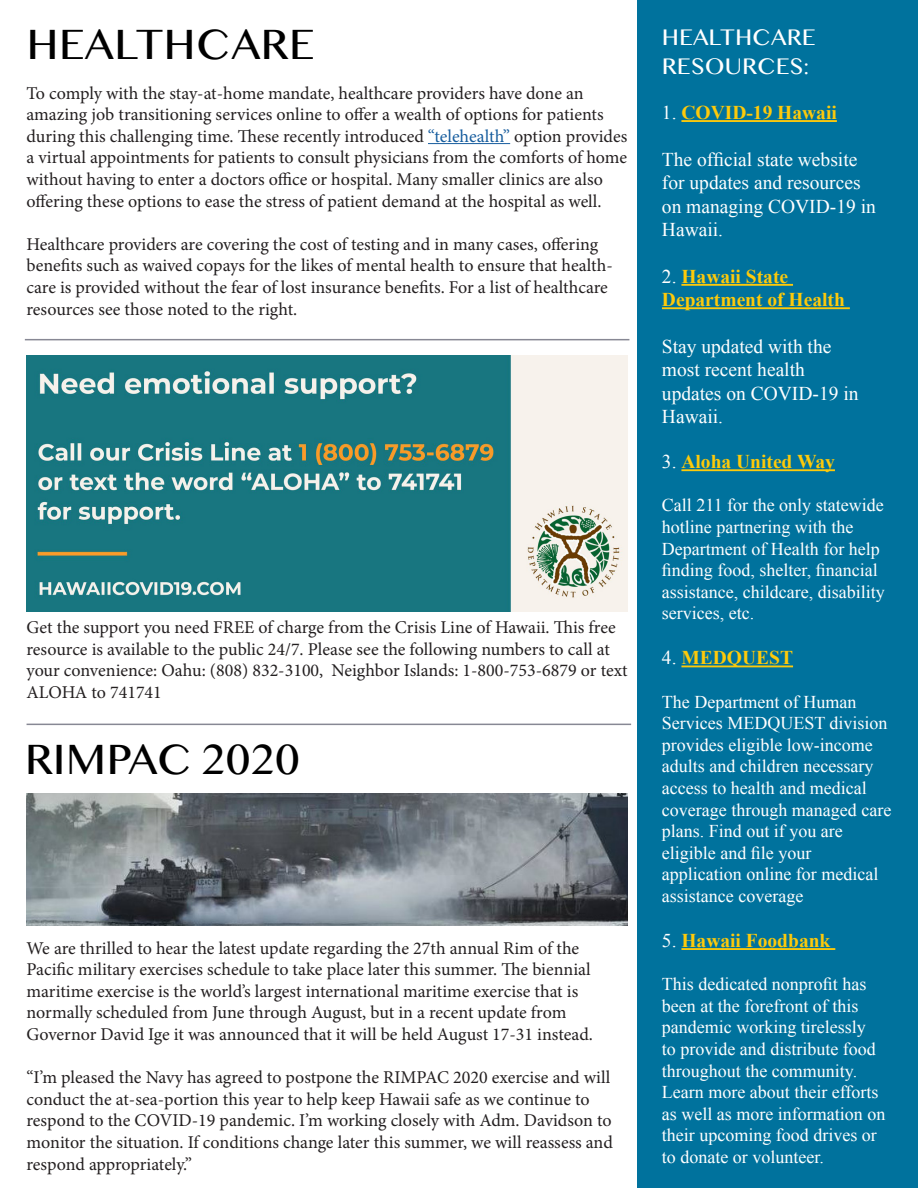
<style>
.page{position:relative;width:918px;height:1188px;background:#fff}
.page>*{position:absolute;margin:0;border:0;box-sizing:border-box;transform-origin:0 0}
.t1{font:45px "Sinhala MN";color:#000}
.t2{font:24px/28.8px "Sinhala MN";color:#fff}
.t3{font:19.5px/23.4px "Times New Roman";color:#fff}
.t4{font:700 19.5px/23.4px "Times New Roman";color:#feca0a}
.t5{font:18px/21.6px "Minion Pro";letter-spacing:-.005em;color:#231f20}
.t6{font:18px/21.6px "Times New Roman";color:#fff}
.s1{color:#175d9e}
.s2{font-weight:400;color:#fff}
</style>
<div class="page">
<hr style="left:428px;top:143px;width:82px;height:1px;background:#175d9e">
<div style="left:637px;top:0;width:281px;height:1188px;background:#00729d"></div>
<hr style="left:681px;top:120px;width:156px;height:2px;background:#feca0a">
<hr style="left:681px;top:284px;width:112px;height:2px;background:#feca0a">
<hr style="left:662px;top:307px;width:188px;height:2px;background:#feca0a">
<hr style="left:681px;top:469px;width:154px;height:2px;background:#feca0a">
<hr style="left:681px;top:666px;width:112px;height:1px;background:#feca0a">
<hr style="left:681px;top:948px;width:154px;height:2px;background:#feca0a">
<img style="left:27px;top:355px;width:601px;height:257px">
<hr style="left:25px;top:339px;width:604px;height:1px;background:#878894">
<hr style="left:27px;top:724px;width:604px;height:1px;background:#878894">
<img style="left:27px;top:794px;width:601px;height:131px">
<p class="t1" style="left:27px;top:25px;width:290px">HEALTHCARE</p>
<p class="t5" style="left:27px;top:82px;width:602px">To comply with the stay-at-home mandate, healthcare providers have done an amazing job transitioning services online to offer a wealth of options for patients during this challenging time. These recently introduced <span class="s1">“telehealth”</span> option provides a virtual appointments for patients to consult physicians from the comforts of home without having to enter a doctors office or hospital. Many smaller clinics are also offering these options to ease the stress of patient demand at the hospital as well.</p>
<p class="t5" style="left:27px;top:233px;width:588px">Healthcare providers are covering the cost of testing and in many cases, offering benefits such as waived copays for the likes of mental health to ensure that health&shy;care is provided without the fear of lost insurance benefits. For a list of healthcare resources see those noted to the right.</p>
<p class="t5" style="left:27px;top:617px;width:603px">Get the support you need FREE of charge from the Crisis Line of Hawaii. This free resource is available to the public 24/7. Please see the following numbers to call at your convenience: Oahu: (808) 832-3100, Neighbor Islands: 1-800-753-6879 or text ALOHA to 741741</p>
<p class="t1" style="left:25px;top:740px;width:276px">RIMPAC 2020</p>
<p class="t5" style="left:27px;top:937px;width:568px">We are thrilled to hear the latest update regarding the 27th annual Rim of the Pacific military exercises schedule to take place later this summer. The biennial maritime exercise is the world’s largest international maritime exercise that is normally scheduled from June through August, but in a recent update from Governor David Ige it was announced that it will be held August 17-31 instead.</p>
<p class="t5" style="left:27px;top:1067px;width:588px">“I’m pleased the Navy has agreed to postpone the RIMPAC 2020 exercise and will conduct the at-sea-portion this year to help keep Hawaii safe as we continue to respond to the COVID-19 pandemic. I’m working closely with Adm. Davidson to monitor the situation. If conditions change later this summer, we will reassess and respond appropriately.”</p>
<p class="t2" style="left:662px;top:25px;width:155px">HEALTHCARE<br>RESOURCES:</p>
<p class="t4" style="left:662px;top:100px;width:176px"><span class="s2">1.</span> COVID-19 Hawaii</p>
<p class="t3" style="left:662px;top:147px;width:215px">The official state website for updates and resources on managing COVID-19 in<br>Hawaii.</p>
<p class="t4" style="left:662px;top:264px;width:185px"><span class="s2">2.</span> Hawaii State<br>Department of Health</p>
<p class="t3" style="left:662px;top:334px;width:198px">Stay updated with the most recent health updates on COVID-19 in<br>Hawaii.</p>
<p class="t4" style="left:662px;top:449px;width:175px"><span class="s2">3.</span> Aloha United Way</p>
<p class="t6" style="left:662px;top:494px;width:224px">Call 211 for the only statewide hotline partnering with the<br>Department of Health for help finding food, shelter, financial assistance, childcare, disability services, etc.</p>
<p class="t4" style="left:662px;top:646px;width:133px"><span class="s2">4.</span> MEDQUEST</p>
<p class="t6" style="left:662px;top:690px;width:231px">The Department of Human<br>Services MEDQUEST division provides eligible low-income adults and children necessary access to health and medical coverage through managed care plans. Find out if you are eligible and file your application online for medical assistance coverage</p>
<p class="t4" style="left:662px;top:928px;width:170px"><span class="s2">5.</span> Hawaii Foodbank</p>
<p class="t6" style="left:662px;top:973px;width:225px">This dedicated nonprofit has been at the forefront of this pandemic working tirelessly<br>to provide and distribute food throughout the community.<br>Learn more about their efforts as well as more information on their upcoming food drives or to donate or volunteer.</p>
</div>
